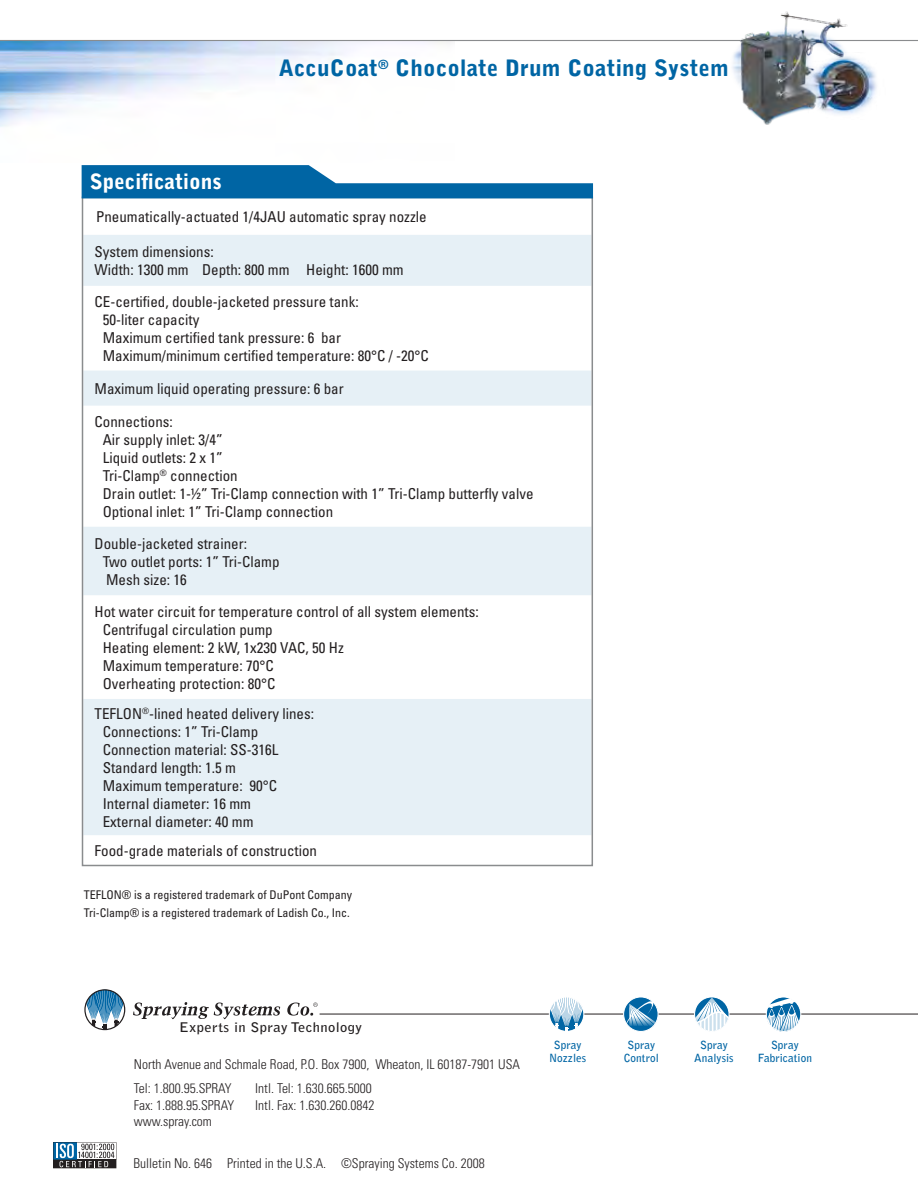
<style>
.page{position:relative;width:918px;height:1188px;background:#fff}
.page>*{position:absolute;margin:0;border:0;box-sizing:border-box;transform-origin:0 0}
.t1{font:900 22.5px "Bell Gothic";letter-spacing:.01em;color:#0065a4}
.t2{font:900 21px "Bell Gothic";color:#fff}
.t3{font:condensed 15px/18px "Univers LT";color:#231f20}
.t4{font:300 condensed 13.5px/24.6px "Univers LT";color:#231f20}
.t5{font:700 13.2px "Bell Gothic";letter-spacing:.025em;color:#231f20;scale:1.1 1}
.t6{font:condensed 12px/17.2px "Univers LT";color:#231f20}
.t7{font:700 11.25px/12.8px "Bell Gothic";letter-spacing:.005em;color:#0065a4;text-align:center}
</style>
<div class="page">
<img style="left:0;top:41px;width:455px;height:86px">
<hr style="left:0;top:40px;width:918px;height:1px;background:#8a8c8e">
<svg style="left:84px;top:989px;width:41px;height:41px"></svg>
<svg style="left:133px;top:1002px;width:147px;height:17px"></svg>
<svg style="left:287px;top:1003px;width:31px;height:13px"></svg>
<hr style="left:320px;top:1014px;width:598px;height:1px;background:#231f20">
<svg style="left:694px;top:997px;width:36px;height:34px"></svg>
<svg style="left:623px;top:997px;width:36px;height:35px"></svg>
<svg style="left:766px;top:997px;width:35px;height:35px"></svg>
<svg style="left:549px;top:997px;width:35px;height:34px"></svg>
<svg style="left:53px;top:1142px;width:63px;height:26px"></svg>
<img style="left:732px;top:11px;width:116px;height:114px">
<svg style="left:85px;top:235px;width:505px;height:171px"></svg>
<svg style="left:85px;top:527px;width:505px;height:308px;fill:#e6f0f6"></svg>
<svg style="left:82px;top:165px;width:511px;height:51px"></svg>
<img style="left:799px;top:53px;width:78px;height:66px">
<h2 class="t2" style="left:90px;top:170px;width:133px">Specifications</h2>
<h1 class="t1" style="left:279px;top:55px;width:452px">AccuCoat<sup>®</sup> Chocolate Drum Coating System</h1>
<p class="t3" style="left:96px;top:208px;width:332px">Pneumatically-actuated 1/4JAU automatic spray nozzle</p>
<p class="t3" style="left:95px;top:243px;width:311px">System dimensions:<br>Width: 1300 mm Depth: 800 mm Height: 1600 mm</p>
<p class="t3" style="left:103px;top:293px;width:328px;text-indent:-8px">CE-certified, double-jacketed pressure tank:<br>50-liter capacity<br>Maximum certified tank pressure: 6 bar Maximum/minimum certified temperature: 80°C / -20°C</p>
<p class="t3" style="left:95px;top:372px;width:251px;line-height:33px">Maximum liquid operating pressure: 6 bar<br>Connections:</p>
<p class="t3" style="left:103px;top:431px;width:432px">Air supply inlet: 3/4”<br>Liquid outlets: 2 x 1”<br>Tri-Clamp<sup>®</sup> connection<br>Drain outlet: 1-½” Tri-Clamp connection with 1” Tri-Clamp butterfly valve Optional inlet: 1” Tri-Clamp connection</p>
<p class="t3" style="left:103px;top:534px;width:178px;text-indent:-8px">Double-jacketed strainer:<br>Two outlet ports: 1” Tri-Clamp<br>Mesh size: 16</p>
<p class="t3" style="left:103px;top:603px;width:377px;text-indent:-8px">Hot water circuit for temperature control of all system elements:<br>Centrifugal circulation pump<br>Heating element: 2 kW, 1x230 VAC, 50 Hz<br>Maximum temperature: 70°C<br>Overheating protection: 80°C</p>
<p class="t3" style="left:103px;top:705px;width:213px;text-indent:-8px">TEFLON<sup>®</sup>-lined heated delivery lines:<br>Connections: 1” Tri-Clamp<br>Connection material: SS-316L<br>Standard length: 1.5 m<br>Maximum temperature: 90°C<br>Internal diameter: 16 mm<br>External diameter: 40 mm</p>
<p class="t3" style="left:95px;top:842px;width:224px">Food-grade materials of construction</p>
<p class="t6" style="left:84px;top:886px;width:270px">TEFLON® is a registered trademark of DuPont Company<br>Tri-Clamp® is a registered trademark of Ladish Co., Inc.</p>
<p class="t5" style="left:179px;top:1020px;width:168px">Experts in Spray Technology</p>
<p class="t4" style="left:134px;top:1052px;width:388px">North Avenue and Schmale Road, P.O. Box 7900, Wheaton, IL 60187-7901 USA<br>Tel: 1.800.95.SPRAY</p>
<p class="t4" style="left:255px;top:1076px;width:118px">Intl. Tel: 1.630.665.5000</p>
<p class="t4" style="left:134px;top:1093px;width:102px">Fax: 1.888.95.SPRAY</p>
<p class="t4" style="left:255px;top:1093px;width:121px">Intl. Fax: 1.630.260.0842</p>
<p class="t4" style="left:134px;top:1109px;width:80px">www.spray.com</p>
<p class="t4" style="left:134px;top:1151px;width:353px">Bulletin No. 646 Printed in the U.S.A. ©Spraying Systems Co. 2008</p>
<p class="t7" style="left:549px;top:1038px;width:39px">Spray<br>Nozzles</p>
<p class="t7" style="left:624px;top:1038px;width:37px">Spray<br>Control</p>
<p class="t7" style="left:694px;top:1038px;width:41px">Spray<br>Analysis</p>
<p class="t7" style="left:758px;top:1038px;width:56px">Spray<br>Fabrication</p>
</div>
